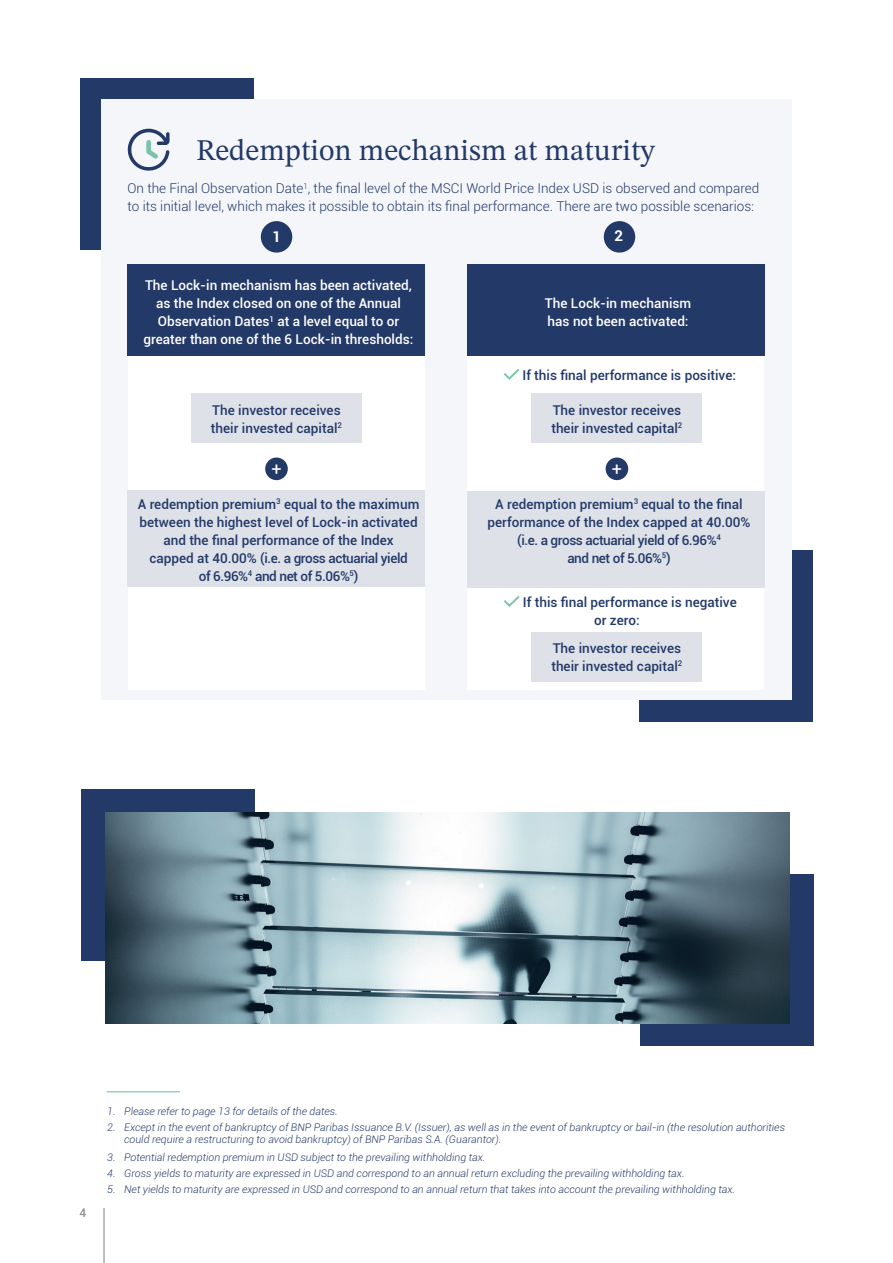
<style>
.page{position:relative;width:893px;height:1263px;background:#fff}
.page>*{position:absolute;margin:0;border:0;box-sizing:border-box;transform-origin:0 0}
._00_Titre_bleu{font:30px "STIX Two Text";color:#233968}
.t1{font:18px "Roboto";color:#fff}
._00_Paragraphe{font:700 15px "Roboto";color:#fff}
._00_Paragraphe-2{font:500 13.5px/18px "Roboto";color:#233968}
._00_Paragraphe-3{font:300 13.5px/18px "Roboto";color:#233968}
._00_Paragraphe-4{font:500 13.5px/18px "Roboto";color:#fff;text-align:center}
.t2{font:500 12px "Roboto";color:#8e9193}
.t3{font:italic 300 10.5px/12px "Roboto";color:#233968}
</style>
<div class="page">
<hr style="left:103px;top:1208px;width:2px;height:55px;background:#8e9193">
<div style="left:80px;top:78px;width:173px;height:171px;background:#233968"></div>
<div style="left:639px;top:550px;width:173px;height:171px;background:#233968"></div>
<div style="left:101px;top:99px;width:690px;height:601px;background:#f4f6fa"></div>
<div style="left:129px;top:266px;width:296px;height:423px;background:#fff"></div>
<div style="left:128px;top:490px;width:297px;height:97px;background:#dee1e8"></div>
<div style="left:81px;top:789px;width:174px;height:171px;background:#233968"></div>
<div style="left:640px;top:875px;width:174px;height:171px;background:#233968"></div>
<img style="left:105px;top:813px;width:684px;height:210px">
<div style="left:468px;top:266px;width:296px;height:423px;background:#fff"></div>
<div style="left:128px;top:265px;width:297px;height:91px;background:#233968"></div>
<div style="left:467px;top:265px;width:297px;height:91px;background:#233968"></div>
<div style="left:468px;top:492px;width:297px;height:96px;background:#dee1e8"></div>
<hr style="left:107px;top:1091px;width:73px;height:1px;background:#78c4ab">
<svg style="left:504px;top:596px;width:16px;height:11px"></svg>
<svg style="left:503px;top:368px;width:17px;height:12px"></svg>
<div style="left:261px;top:221px;width:31px;height:32px;background:#233968;border-radius:50%"></div>
<div style="left:604px;top:221px;width:31px;height:32px;background:#233968;border-radius:50%"></div>
<div style="left:191px;top:394px;width:171px;height:49px;background:#dee1e8"></div>
<div style="left:531px;top:394px;width:171px;height:49px;background:#dee1e8"></div>
<div style="left:531px;top:632px;width:171px;height:49px;background:#dee1e8"></div>
<svg style="left:128px;top:129px;width:42px;height:42px"></svg>
<div style="left:265px;top:457px;width:23px;height:23px;background:#233968;border-radius:50%"></div>
<div style="left:606px;top:457px;width:22px;height:23px;background:#233968;border-radius:50%"></div>
<p class="_00_Titre_bleu" style="left:196px;top:129px;width:460px">Redemption mechanism at maturity</p>
<p class="_00_Paragraphe-3" style="left:128px;top:179px;width:633px">On the Final Observation Date<sup>1</sup>, the final level of the MSCI World Price Index USD is observed and compared to its initial level, which makes it possible to obtain its final performance. There are two possible scenarios:</p>
<p class="_00_Paragraphe" style="left:272px;top:226px;width:10px">1</p>
<p class="_00_Paragraphe" style="left:614px;top:225px;width:10px">2</p>
<p class="_00_Paragraphe-4" style="left:144px;top:276px;width:271px">The Lock-in mechanism has been activated, as the Index closed on one of the Annual Observation Dates<sup>1</sup> at a level equal to or greater than one of the 6 Lock-in thresholds:</p>
<p class="_00_Paragraphe-4" style="left:545px;top:293px;width:148px;text-align:left">The Lock-in mechanism has not been activated:</p>
<p class="_00_Paragraphe-2" style="left:522px;top:366px;width:215px">If this final performance is positive:</p>
<p class="_00_Paragraphe-2" style="left:211px;top:400px;width:133px">The investor receives their invested capital<sup>2</sup></p>
<p class="_00_Paragraphe-2" style="left:551px;top:400px;width:133px">The investor receives their invested capital<sup>2</sup></p>
<p class="t1" style="left:271px;top:456px;width:12px">+</p>
<p class="t1" style="left:612px;top:456px;width:12px">+</p>
<p class="_00_Paragraphe-2" style="left:138px;top:494px;width:283px;text-align:center">A redemption premium<sup>3</sup> equal to the maximum between the highest level of Lock-in activated and the final performance of the Index<br>capped at 40.00% (i.e. a gross actuarial yield<br>of 6.96%<sup>4</sup> and net of 5.06%<sup>5</sup>)</p>
<p class="_00_Paragraphe-2" style="left:488px;top:494px;width:264px;text-align:center">A redemption premium<sup>3</sup> equal to the final performance of the Index capped at 40.00% (i.e. a gross actuarial yield of 6.96%<sup>4<br></sup>and net of 5.06%<sup>5</sup>)</p>
<p class="_00_Paragraphe-2" style="left:594px;top:593px;width:144px;text-indent:-71px">If this final performance is negative or zero:</p>
<p class="_00_Paragraphe-2" style="left:551px;top:638px;width:133px">The investor receives their invested capital<sup>2</sup></p>
<p class="t2" style="left:79px;top:1204px;width:8px">4</p>
<p class="t3" style="left:107px;top:1104px;width:232px">1. Please refer to page 13 for details of the dates.</p>
<p class="t3" style="left:124px;top:1121px;width:662px;text-indent:-17px">2. Except in the event of bankruptcy of BNP Paribas Issuance B.V. (Issuer), as well as in the event of bankruptcy or bail-in (the resolution authorities could require a restructuring to avoid bankruptcy) of BNP Paribas S.A. (Guarantor).</p>
<p class="t3" style="left:107px;top:1150px;width:380px">3. Potential redemption premium in USD subject to the prevailing withholding tax.</p>
<p class="t3" style="left:107px;top:1167px;width:579px">4. Gross yields to maturity are expressed in USD and correspond to an annual return excluding the prevailing withholding tax.</p>
<p class="t3" style="left:107px;top:1183px;width:629px">5. Net yields to maturity are expressed in USD and correspond to an annual return that takes into account the prevailing withholding tax.</p>
</div>
